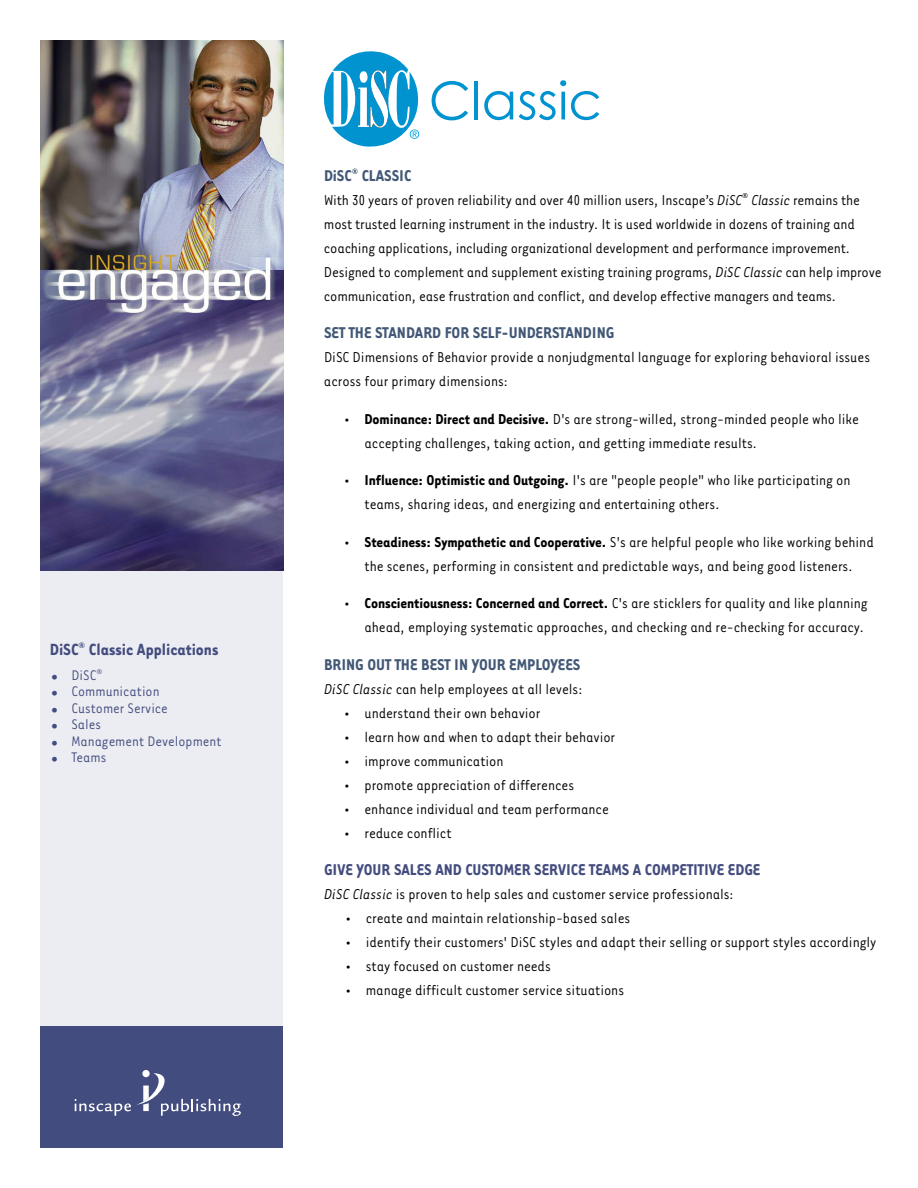
<style>
.page{position:relative;width:918px;height:1188px;background:#fff}
.page>*{position:absolute;margin:0;border:0;box-sizing:border-box;transform-origin:0 0}
.t1{font:700 18.6px "Tarzana Narrow";color:#434c7e}
.t2{font:700 18px "Tarzana Narrow";color:#425876}
.t3{font:700 18px "Tarzana Narrow";color:#434c7e}
.t4{font:16.5px/24px "Tarzana Narrow";letter-spacing:-.005em;color:#000}
.t5{font:16.05px "Tarzana Narrow";color:#434c7e}
.s1{font-family:"Century Gothic";font-weight:700}
.s2{font-style:italic}
.s3{font-weight:700}
</style>
<div class="page">
<div style="left:40px;top:565px;width:244px;height:461px;background:#ecedf2"></div>
<div style="left:40px;top:1026px;width:244px;height:122px;background:#434c7e"></div>
<svg style="left:142px;top:1070px;width:8px;height:7px"></svg>
<svg style="left:75px;top:1073px;width:166px;height:43px"></svg>
<img style="left:40px;top:40px;width:244px;height:530px">
<svg style="left:324px;top:51px;width:96px;height:95px"></svg>
<svg style="left:432px;top:81px;width:36px;height:39px"></svg>
<hr style="left:475px;top:81px;width:3px;height:38px;background:#0093d0">
<svg style="left:484px;top:91px;width:29px;height:29px"></svg>
<svg style="left:519px;top:80px;width:80px;height:40px"></svg>
<p class="t1" style="left:50px;top:637px;width:170px">DiSC<sup>®</sup> Classic Applications</p>
<p class="t5" style="left:50px;top:665px;width:54px"><span class="s1">•</span> DiSC<sup>®</sup></p>
<p class="t5" style="left:50px;top:681px;width:111px"><span class="s1">•</span> Communication</p>
<p class="t5" style="left:50px;top:698px;width:120px"><span class="s1">•</span> Customer Service</p>
<p class="t5" style="left:50px;top:714px;width:53px"><span class="s1">•</span> Sales</p>
<p class="t5" style="left:50px;top:731px;width:173px"><span class="s1">•</span> Management Development</p>
<p class="t5" style="left:50px;top:747px;width:58px"><span class="s1">•</span> Teams</p>
<p class="t2" style="left:324px;top:164px;width:89px">DiSC<sup>®</sup> CLASSIC</p>
<p class="t4" style="left:324px;top:187px;width:559px">With 30 years of proven reliability and over 40 million users, Inscape’s <span class="s2">DiSC</span><sup>®</sup> <span class="s2">Classic</span> remains the most trusted learning instrument in the industry. It is used worldwide in dozens of training and coaching applications, including organizational development and performance improvement.<br>Designed to complement and supplement existing training programs, <span class="s2">DiSC Classic</span> can help improve communication, ease frustration and conflict, and develop effective managers and teams.</p>
<p class="t2" style="left:324px;top:321px;width:292px">SET THE STANDARD FOR SELF-UNDERSTANDING</p>
<p class="t4" style="left:324px;top:344px;width:548px">DiSC Dimensions of Behavior provide a nonjudgmental language for exploring behavioral issues across four primary dimensions:</p>
<p class="t4" style="left:364px;top:406px;width:496px;text-indent:-20px">• <span class="s3">Dominance: Direct and Decisive.</span> D's are strong-willed, strong-minded people who like accepting challenges, taking action, and getting immediate results.</p>
<p class="t4" style="left:364px;top:467px;width:488px;text-indent:-20px">• <span class="s3">Influence: Optimistic and Outgoing.</span> I's are "people people" who like participating on teams, sharing ideas, and energizing and entertaining others.</p>
<p class="t4" style="left:344px;top:529px;width:531px;text-align:center">• <span class="s3">Steadiness: Sympathetic and Cooperative.</span> S's are helpful people who like working behind the scenes, performing in consistent and predictable ways, and being good listeners.</p>
<p class="t4" style="left:344px;top:590px;width:525px;text-align:right">• <span class="s3">Conscientiousness: Concerned and Correct.</span> C's are sticklers for quality and like planning ahead, employing systematic approaches, and checking and re-checking for accuracy.</p>
<p class="t2" style="left:324px;top:653px;width:258px">BRING OUT THE BEST IN YOUR EMPLOYEES</p>
<p class="t4" style="left:324px;top:676px;width:260px"><span class="s2">DiSC Classic</span> can help employees at all levels:</p>
<p class="t4" style="left:344px;top:700px;width:198px">• understand their own behavior</p>
<p class="t4" style="left:344px;top:724px;width:273px">• learn how and when to adapt their behavior</p>
<p class="t4" style="left:344px;top:748px;width:161px">• improve communication</p>
<p class="t4" style="left:344px;top:772px;width:231px">• promote appreciation of differences</p>
<p class="t4" style="left:344px;top:796px;width:266px">• enhance individual and team performance</p>
<p class="t4" style="left:344px;top:820px;width:109px">• reduce conflict</p>
<p class="t3" style="left:324px;top:858px;width:438px">GIVE YOUR SALES AND CUSTOMER SERVICE TEAMS A COMPETITIVE EDGE</p>
<p class="t4" style="left:324px;top:881px;width:412px"><span class="s2">DiSC Classic</span> is proven to help sales and customer service professionals:</p>
<p class="t4" style="left:346px;top:905px;width:286px">• create and maintain relationship-based sales</p>
<p class="t4" style="left:346px;top:929px;width:532px">• identify their customers' DiSC styles and adapt their selling or support styles accordingly</p>
<p class="t4" style="left:346px;top:953px;width:207px">• stay focused on customer needs</p>
<p class="t4" style="left:346px;top:977px;width:280px">• manage difficult customer service situations</p>
</div>
